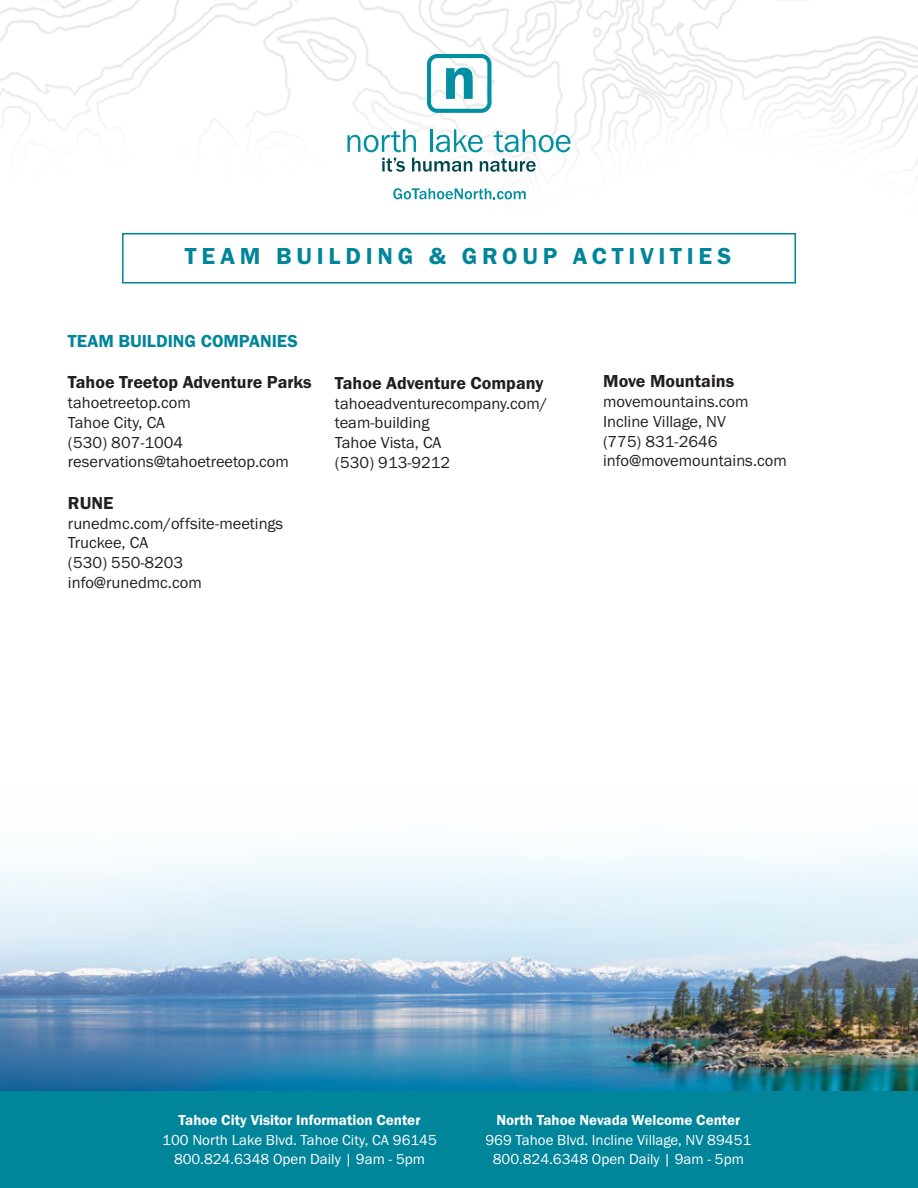
<style>
.page{position:relative;width:918px;height:1188px;background:#fff}
.page>*{position:absolute;margin:0;border:0;box-sizing:border-box;transform-origin:0 0}
.t1{font:24px "Franklin Gothic URW Dem";letter-spacing:.2em;color:#00859b}
.t2{font:18px "Franklin Gothic URW Dem";color:#231f20}
.t3{font:18px "Franklin Gothic URW Dem";color:#00859b}
.t4{font:16.5px/19.8px "Franklin Gothic URW Boo";color:#231f20}
.t5{font:15px/19.5px "Franklin Gothic URW Boo";color:#fff;text-align:center}
.t6{font:15px "Franklin Gothic URW Dem";color:#fff}
</style>
<div class="page">
<img style="left:0;top:0;width:918px;height:200px">
<div style="left:0;top:1091px;width:918px;height:97px;background:#00859b"></div>
<svg style="left:427px;top:54px;width:64px;height:59px"></svg>
<svg style="left:347px;top:129px;width:69px;height:23px"></svg>
<hr style="left:430px;top:129px;width:2px;height:23px;background:#0090a1">
<svg style="left:436px;top:129px;width:47px;height:23px"></svg>
<svg style="left:494px;top:129px;width:77px;height:23px"></svg>
<svg style="left:382px;top:158px;width:23px;height:14px"></svg>
<svg style="left:412px;top:158px;width:60px;height:14px"></svg>
<svg style="left:480px;top:158px;width:56px;height:14px"></svg>
<svg style="left:393px;top:188px;width:133px;height:11px"></svg>
<img style="left:0;top:851px;width:918px;height:240px">
<div style="left:122px;top:233px;width:674px;height:51px;border:2px solid #00859b"></div>
<h1 class="t1" style="left:185px;top:241px;width:548px">TEAM BUILDING &amp; GROUP ACTIVITIES</h1>
<p class="t3" style="left:68px;top:330px;width:231px">TEAM BUILDING COMPANIES</p>
<p class="t2" style="left:68px;top:371px;width:245px">Tahoe Treetop Adventure Parks</p>
<p class="t4" style="left:68px;top:392px;width:222px">tahoetreetop.com<br>Tahoe City, CA<br>(530) 807-1004 reservations@tahoetreetop.com</p>
<p class="t2" style="left:68px;top:492px;width:47px">RUNE</p>
<p class="t4" style="left:68px;top:513px;width:217px">runedmc.com/offsite-meetings<br>Truckee, CA<br>(530) 550-8203 info@runedmc.com</p>
<p class="t2" style="left:335px;top:372px;width:210px">Tahoe Adventure Company</p>
<p class="t4" style="left:335px;top:393px;width:214px">tahoeadventurecompany.com/ team-building<br>Tahoe Vista, CA<br>(530) 913-9212</p>
<p class="t2" style="left:603px;top:370px;width:133px">Move Mountains</p>
<p class="t4" style="left:603px;top:391px;width:185px">movemountains.com<br>Incline Village, NV<br>(775) 831-2646 info@movemountains.com</p>
<p class="t6" style="left:179px;top:1111px;width:243px">Tahoe City Visitor Information Center</p>
<p class="t5" style="left:162px;top:1130px;width:276px">100 North Lake Blvd. Tahoe City, CA 96145<br>800.824.6348 Open Daily | 9am - 5pm</p>
<p class="t6" style="left:496px;top:1111px;width:246px">North Tahoe Nevada Welcome Center</p>
<p class="t5" style="left:485px;top:1130px;width:267px">969 Tahoe Blvd. Incline Village, NV 89451<br>800.824.6348 Open Daily | 9am - 5pm</p>
</div>
